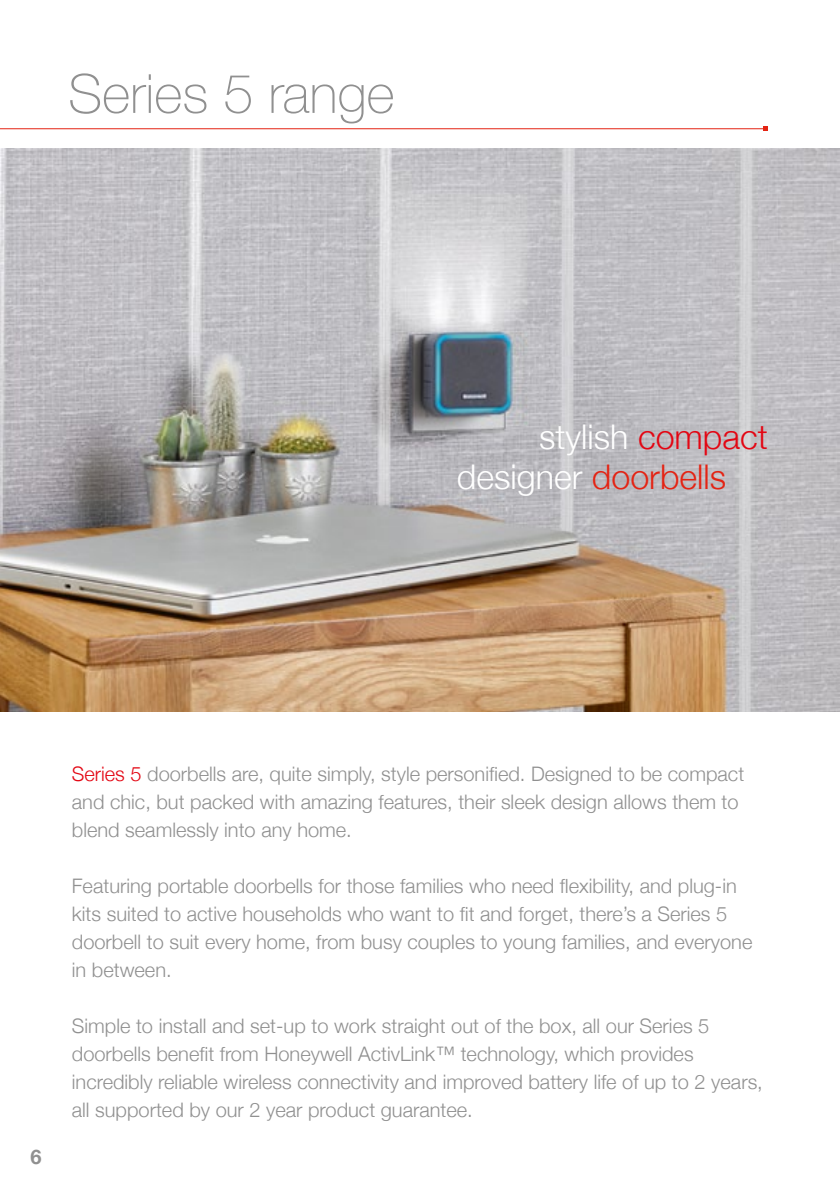
<style>
.page{position:relative;width:840px;height:1191px;background:#fff}
.page>*{position:absolute;margin:0;border:0;box-sizing:border-box;transform-origin:0 0}
.t1{font:100 54px "Helvetica Neue";color:#909090}
.t2{font:300 34px/39.6px "Helvetica Neue";color:#fff}
.t3{font:300 20px/28px "Helvetica Neue";color:#909090}
.t4{font:700 20px "Helvetica Neue";color:#909090}
.s1{color:#e30613}
.s2{color:#e42313}
</style>
<div class="page">
<img style="left:0;top:149px;width:839px;height:563px">
<hr style="left:0;top:128px;width:765px;height:1px;background:#e42313">
<svg style="left:763px;top:127px;width:4px;height:4px"></svg>
<h1 class="t1" style="left:68px;top:53px;width:328px">Series 5 range</h1>
<h2 class="t2" style="left:456px;top:415px;width:312px;text-indent:82px">stylish <span class="s1">compact </span>designer <span class="s2">doorbells</span></h2>
<p class="t4" style="left:30px;top:1141px;width:13px">6</p>
<p class="t3" style="left:72px;top:758px;width:673px"><span class="s1">Series 5</span> doorbells are, quite simply, style personified. Designed to be compact and chic, but packed with amazing features, their sleek design allows them to blend seamlessly into any home.</p>
<p class="t3" style="left:72px;top:870px;width:681px">Featuring portable doorbells for those families who need flexibility, and plug-in kits suited to active households who want to fit and forget, there’s a Series 5 doorbell to suit every home, from busy couples to young families, and everyone in between.</p>
<p class="t3" style="left:72px;top:1010px;width:692px">Simple to install and set-up to work straight out of the box, all our Series 5 doorbells benefit from Honeywell ActivLink™ technology, which provides incredibly reliable wireless connectivity and improved battery life of up to 2 years, all supported by our 2 year product guarantee.</p>
</div>
